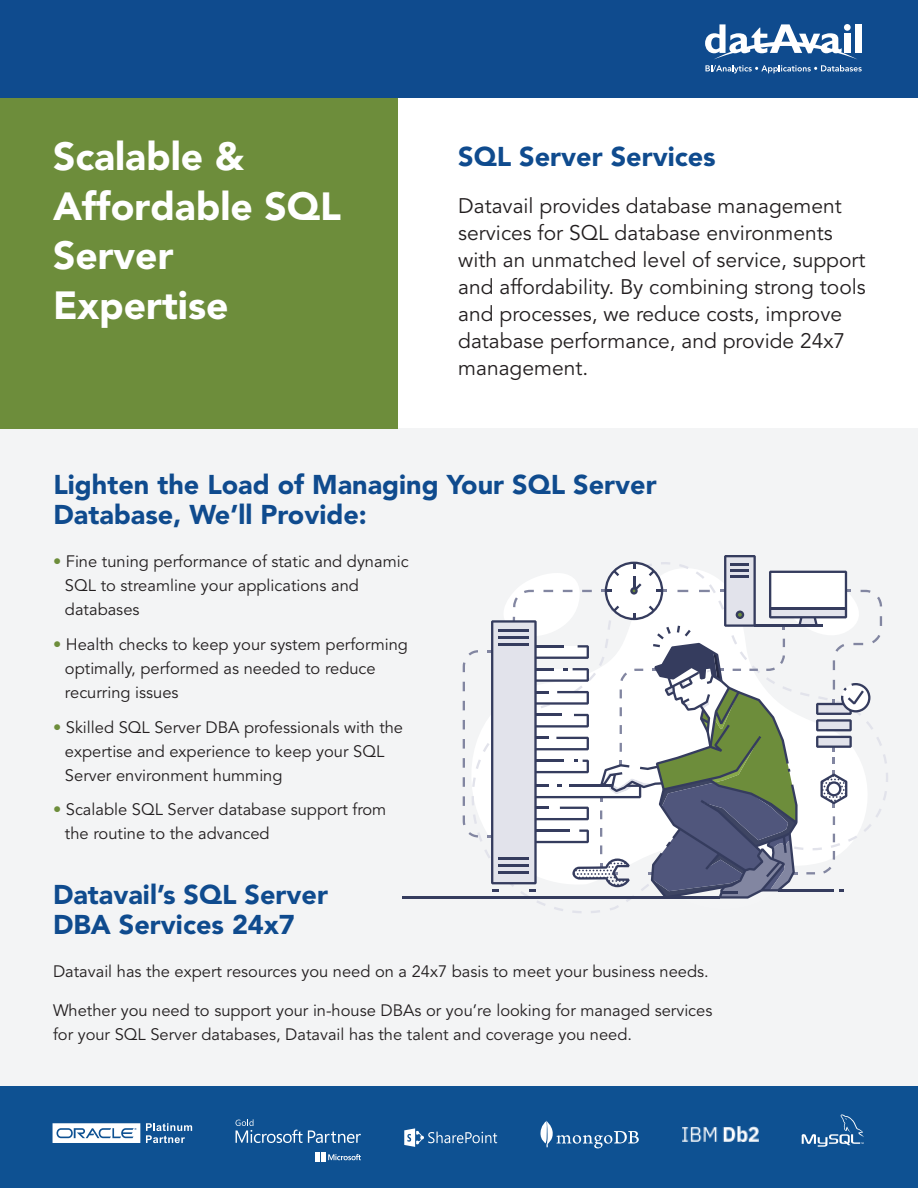
<style>
.page{position:relative;width:918px;height:1188px;background:#fff}
.page>*{position:absolute;margin:0;border:0;box-sizing:border-box;transform-origin:0 0}
.t1{font:900 39px/49.5px "Avenir LT Std";color:#fff}
.t2{font:900 27px/30px "Avenir LT Std";color:#0f4b8e}
.t3{font:21px/27px "Avenir LT Std";color:#231f20}
.t4{font:16.5px/24px "Avenir LT Std";color:#231f20}
.s1{color:#6d8d3b}
</style>
<div class="page">
<div style="left:0;top:429px;width:918px;height:657px;background:#f3f4f5"></div>
<div style="left:0;top:85px;width:398px;height:344px;background:#6d8d3b"></div>
<div style="left:0;top:0;width:918px;height:98px;background:#0f4b8e"></div>
<svg style="left:705px;top:24px;width:157px;height:49px"></svg>
<div style="left:0;top:1086px;width:918px;height:102px;background:#0e5192"></div>
<svg style="left:802px;top:1114px;width:62px;height:33px"></svg>
<svg style="left:404px;top:1128px;width:93px;height:19px"></svg>
<svg style="left:540px;top:1120px;width:99px;height:28px"></svg>
<svg style="left:316px;top:1152px;width:45px;height:10px"></svg>
<svg style="left:236px;top:1119px;width:125px;height:24px"></svg>
<svg style="left:53px;top:1123px;width:87px;height:20px;background:#d2deea"></svg>
<svg style="left:146px;top:1123px;width:46px;height:20px"></svg>
<img style="left:682px;top:1127px;width:76px;height:15px">
<svg style="left:478px;top:616px;width:410px;height:240px"></svg>
<svg style="left:463px;top:650px;width:15px;height:188px"></svg>
<hr style="left:402px;top:896px;width:318px;height:3px;background:#353c5e">
<svg style="left:488px;top:555px;width:394px;height:358px"></svg>
<h1 class="t1" style="left:53px;top:132px;width:290px">Scalable &amp;<br>Affordable SQL<br>Server<br>Expertise</h1>
<h2 class="t2" style="left:458px;top:142px;width:259px">SQL Server Services</h2>
<p class="t3" style="left:458px;top:193px;width:409px">Datavail provides database management services for SQL database environments with an unmatched level of service, support and affordability. By combining strong tools and processes, we reduce costs, improve database performance, and provide 24x7 management.</p>
<h2 class="t2" style="left:53px;top:470px;width:605px">Lighten the Load of Managing Your SQL Server<br>Database, We’ll Provide:</h2>
<p class="t4" style="left:65px;top:550px;width:345px;text-indent:-12px"><span class="s1">•</span> Fine tuning performance of static and dynamic<br>SQL to streamline your applications and databases</p>
<p class="t4" style="left:65px;top:633px;width:345px;text-indent:-12px"><span class="s1">•</span> Health checks to keep your system performing optimally, performed as needed to reduce recurring issues</p>
<p class="t4" style="left:65px;top:715px;width:340px;text-indent:-12px"><span class="s1">•</span> Skilled SQL Server DBA professionals with the expertise and experience to keep your SQL<br>Server environment humming</p>
<p class="t4" style="left:65px;top:798px;width:323px;text-indent:-12px"><span class="s1">•</span> Scalable SQL Server database support from the routine to the advanced</p>
<h2 class="t2" style="left:53px;top:880px;width:276px">Datavail’s SQL Server<br>DBA Services 24x7</h2>
<p class="t4" style="left:53px;top:960px;width:657px">Datavail has the expert resources you need on a 24x7 basis to meet your business needs.</p>
<p class="t4" style="left:53px;top:999px;width:661px">Whether you need to support your in-house DBAs or you’re looking for managed services for your SQL Server databases, Datavail has the talent and coverage you need.</p>
</div>
